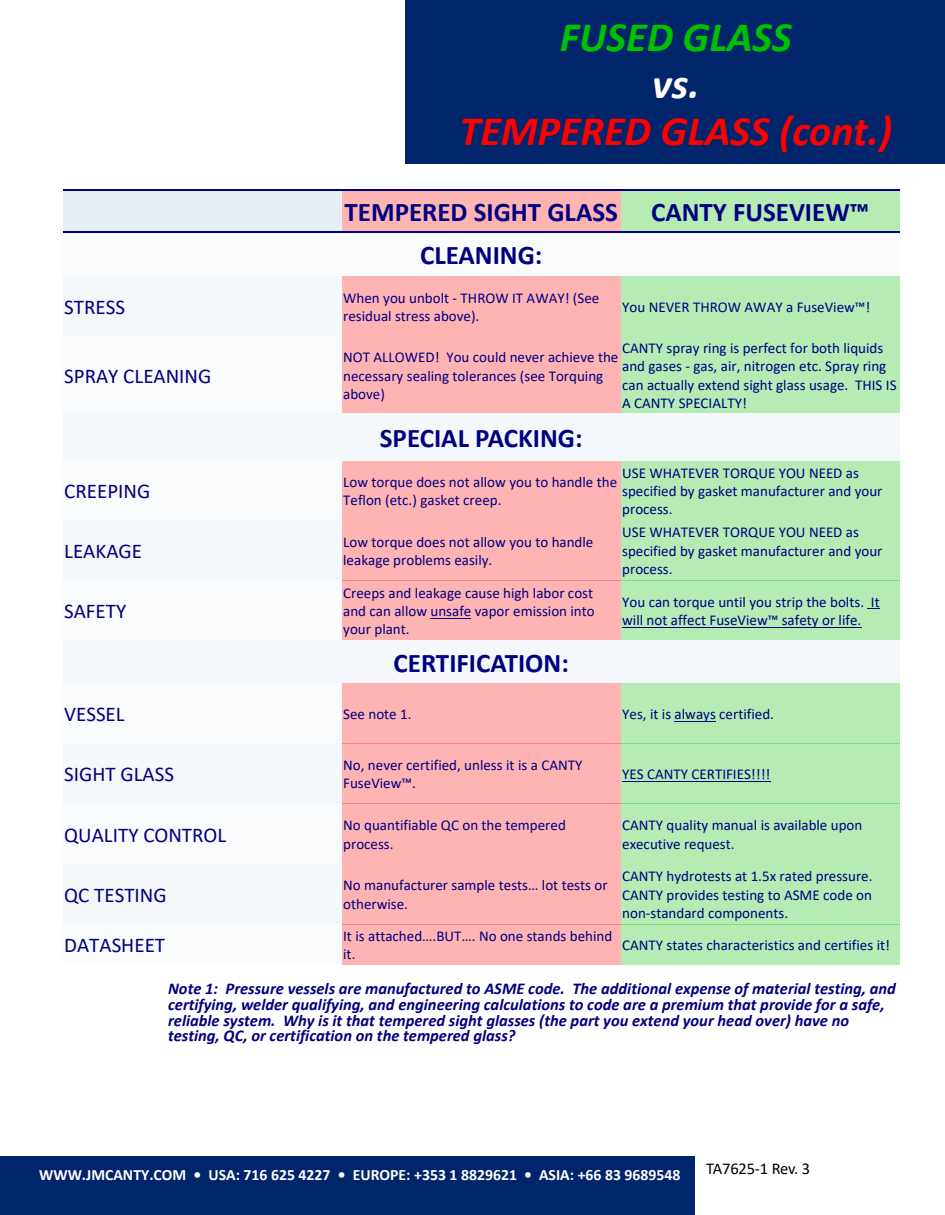
<style>
.page{position:relative;width:945px;height:1215px;background:#fff}
.page>*{position:absolute;margin:0;border:0;box-sizing:border-box;transform-origin:0 0}
.t1{font:italic 700 42px "Calibri";color:#f00}
.t2{font:italic 700 42px "Calibri";color:#00c100}
.t3{font:italic 700 42px "Calibri";color:#fff}
.t4{font:700 27px/43.2px "Calibri";color:#000080}
.t5{font:21px "Calibri";color:#000080}
.t6{font:italic 700 16.5px/15.8px "Calibri";color:#000080}
.t7{font:16.5px "Calibri";letter-spacing:-.01em;color:#000}
.t8{font:700 15.75px "Calibri";color:#fff}
.t9{font:15px/18.3px "Calibri";color:#000080}
</style>
<div class="page">
<div style="left:405px;top:0;width:540px;height:163px;background:#00256b"></div>
<div style="left:0;top:1156px;width:694px;height:59px;background:#00256b"></div>
<div style="left:63px;top:190px;width:279px;height:42px;background:#e5eff4"></div>
<div style="left:342px;top:190px;width:279px;height:42px;background:#ffb4b4"></div>
<div style="left:621px;top:190px;width:279px;height:42px;background:#b4ecb4"></div>
<div style="left:63px;top:232px;width:837px;height:44px;background:#f9fbfc"></div>
<div style="left:63px;top:276px;width:279px;height:61px;background:#f4f8fa"></div>
<div style="left:342px;top:276px;width:279px;height:61px;background:#ffb4b4"></div>
<div style="left:621px;top:276px;width:279px;height:61px;background:#b4ecb4"></div>
<div style="left:63px;top:337px;width:279px;height:77px;background:#f9fbfc"></div>
<div style="left:342px;top:337px;width:279px;height:77px;background:#ffb4b4"></div>
<div style="left:621px;top:337px;width:279px;height:77px;background:#b4ecb4"></div>
<div style="left:63px;top:414px;width:837px;height:47px;background:#f4f8fa"></div>
<div style="left:63px;top:461px;width:279px;height:59px;background:#f9fbfc"></div>
<div style="left:342px;top:461px;width:279px;height:59px;background:#ffb4b4"></div>
<div style="left:621px;top:461px;width:279px;height:59px;background:#b4ecb4"></div>
<div style="left:63px;top:520px;width:279px;height:60px;background:#f4f8fa"></div>
<div style="left:342px;top:520px;width:279px;height:60px;background:#ffb4b4"></div>
<div style="left:621px;top:520px;width:279px;height:60px;background:#b4ecb4"></div>
<div style="left:63px;top:580px;width:279px;height:61px;background:#f9fbfc"></div>
<div style="left:342px;top:580px;width:279px;height:61px;background:#ffb4b4"></div>
<div style="left:621px;top:580px;width:279px;height:61px;background:#b4ecb4"></div>
<div style="left:63px;top:641px;width:837px;height:42px;background:#f4f8fa"></div>
<div style="left:63px;top:683px;width:279px;height:61px;background:#f9fbfc"></div>
<div style="left:342px;top:683px;width:279px;height:61px;background:#ffb4b4"></div>
<div style="left:621px;top:683px;width:279px;height:61px;background:#b4ecb4"></div>
<div style="left:63px;top:744px;width:279px;height:60px;background:#f4f8fa"></div>
<div style="left:342px;top:744px;width:279px;height:60px;background:#ffb4b4"></div>
<div style="left:621px;top:744px;width:279px;height:60px;background:#b4ecb4"></div>
<div style="left:63px;top:804px;width:279px;height:60px;background:#f9fbfc"></div>
<div style="left:342px;top:804px;width:279px;height:60px;background:#ffb4b4"></div>
<div style="left:621px;top:804px;width:279px;height:60px;background:#b4ecb4"></div>
<div style="left:63px;top:864px;width:279px;height:60px;background:#f4f8fa"></div>
<div style="left:342px;top:864px;width:279px;height:60px;background:#ffb4b4"></div>
<div style="left:621px;top:864px;width:279px;height:60px;background:#b4ecb4"></div>
<div style="left:63px;top:924px;width:279px;height:41px;background:#f9fbfc"></div>
<div style="left:342px;top:924px;width:279px;height:41px;background:#ffb4b4"></div>
<div style="left:621px;top:924px;width:279px;height:41px;background:#b4ecb4"></div>
<hr style="left:431px;top:618px;width:40px;height:1px;background:#000080">
<svg style="left:868px;top:608px;width:12px;height:1px"></svg>
<hr style="left:622px;top:627px;width:239px;height:1px;background:#000080">
<hr style="left:675px;top:721px;width:41px;height:1px;background:#000080">
<hr style="left:622px;top:781px;width:148px;height:1px;background:#000080">
<hr style="left:63px;top:189px;width:279px;height:2px;background:#000080">
<hr style="left:342px;top:189px;width:279px;height:2px;background:#000080">
<hr style="left:621px;top:189px;width:279px;height:2px;background:#000080">
<hr style="left:63px;top:231px;width:279px;height:1px;background:#000080">
<hr style="left:342px;top:231px;width:279px;height:1px;background:#000080">
<hr style="left:621px;top:231px;width:279px;height:1px;background:#000080">
<h1 class="t2" style="left:560px;top:19px;width:233px">FUSED GLASS</h1>
<h1 class="t3" style="left:652px;top:67px;width:49px">vs.</h1>
<h1 class="t1" style="left:460px;top:114px;width:434px">TEMPERED GLASS (cont.)</h1>
<h2 class="t4" style="left:420px;top:192px;width:451px;text-indent:-76px">TEMPERED SIGHT GLASS CANTY FUSEVIEW™<br>CLEANING:</h2>
<h3 class="t5" style="left:64px;top:298px;width:62px">STRESS</h3>
<p class="t9" style="left:343px;top:290px;width:258px">When you unbolt - THROW IT AWAY! (See residual stress above).</p>
<p class="t9" style="left:622px;top:299px;width:250px">You NEVER THROW AWAY a FuseView™!</p>
<h3 class="t5" style="left:64px;top:367px;width:149px">SPRAY CLEANING</h3>
<p class="t9" style="left:343px;top:349px;width:277px">NOT ALLOWED! You could never achieve the necessary sealing tolerances (see Torquing above)</p>
<p class="t9" style="left:622px;top:340px;width:276px">CANTY spray ring is perfect for both liquids and gases - gas, air, nitrogen etc. Spray ring can actually extend sight glass usage. THIS IS A CANTY SPECIALTY!</p>
<h2 class="t4" style="left:380px;top:419px;width:204px">SPECIAL PACKING:</h2>
<h3 class="t5" style="left:64px;top:483px;width:88px">CREEPING</h3>
<p class="t9" style="left:343px;top:474px;width:276px">Low torque does not allow you to handle the<br>Teflon (etc.) gasket creep.</p>
<p class="t9" style="left:622px;top:465px;width:262px">USE WHATEVER TORQUE YOU NEED as specified by gasket manufacturer and your process.</p>
<h3 class="t5" style="left:64px;top:542px;width:79px">LEAKAGE</h3>
<p class="t9" style="left:343px;top:534px;width:252px">Low torque does not allow you to handle leakage problems easily.</p>
<p class="t9" style="left:622px;top:524px;width:262px">USE WHATEVER TORQUE YOU NEED as specified by gasket manufacturer and your process.</p>
<h3 class="t5" style="left:64px;top:602px;width:64px">SAFETY</h3>
<p class="t9" style="left:343px;top:585px;width:253px;text-align:justify">Creeps and leakage cause high labor cost and can allow unsafe vapor emission into your plant.</p>
<p class="t9" style="left:622px;top:594px;width:259px">You can torque until you strip the bolts. It will not affect FuseView™ safety or life.</p>
<h2 class="t4" style="left:394px;top:643px;width:177px">CERTIFICATION:</h2>
<h3 class="t5" style="left:64px;top:705px;width:62px">VESSEL</h3>
<p class="t9" style="left:343px;top:706px;width:70px">See note 1.</p>
<p class="t9" style="left:622px;top:706px;width:153px">Yes, it is always certified.</p>
<h3 class="t5" style="left:64px;top:766px;width:111px">SIGHT GLASS</h3>
<p class="t9" style="left:343px;top:757px;width:241px">No, never certified, unless it is a CANTY<br>FuseView™.</p>
<p class="t9" style="left:622px;top:766px;width:150px">YES CANTY CERTIFIES!!!!</p>
<h3 class="t5" style="left:64px;top:826px;width:164px">QUALITY CONTROL</h3>
<p class="t9" style="left:343px;top:817px;width:224px">No quantifiable QC on the tempered process.</p>
<p class="t9" style="left:622px;top:817px;width:242px">CANTY quality manual is available upon executive request.</p>
<h3 class="t5" style="left:64px;top:886px;width:104px">QC TESTING</h3>
<p class="t9" style="left:343px;top:878px;width:266px">No manufacturer sample tests… lot tests or otherwise.</p>
<p class="t9" style="left:622px;top:868px;width:252px;text-align:justify">CANTY hydrotests at 1.5x rated pressure.<br>CANTY provides testing to ASME code on non-standard components.</p>
<h3 class="t5" style="left:64px;top:936px;width:102px">DATASHEET</h3>
<p class="t9" style="left:343px;top:928px;width:271px">It is attached….BUT…. No one stands behind it.</p>
<p class="t9" style="left:622px;top:937px;width:269px">CANTY states characteristics and certifies it!</p>
<p class="t6" style="left:168px;top:982px;width:729px">Note 1: Pressure vessels are manufactured to ASME code. The additional expense of material testing, and certifying, welder qualifying, and engineering calculations to code are a premium that provide for a safe, reliable system. Why is it that tempered sight glasses (the part you extend your head over) have no testing, QC, or certification on the tempered glass?</p>
<p class="t8" style="left:39px;top:1168px;width:643px">WWW.JMCANTY.COM • USA: 716 625 4227 • EUROPE: +353 1 8829621 • ASIA: +66 83 9689548</p>
<p class="t7" style="left:706px;top:1161px;width:105px">TA7625-1 Rev. 3</p>
</div>
